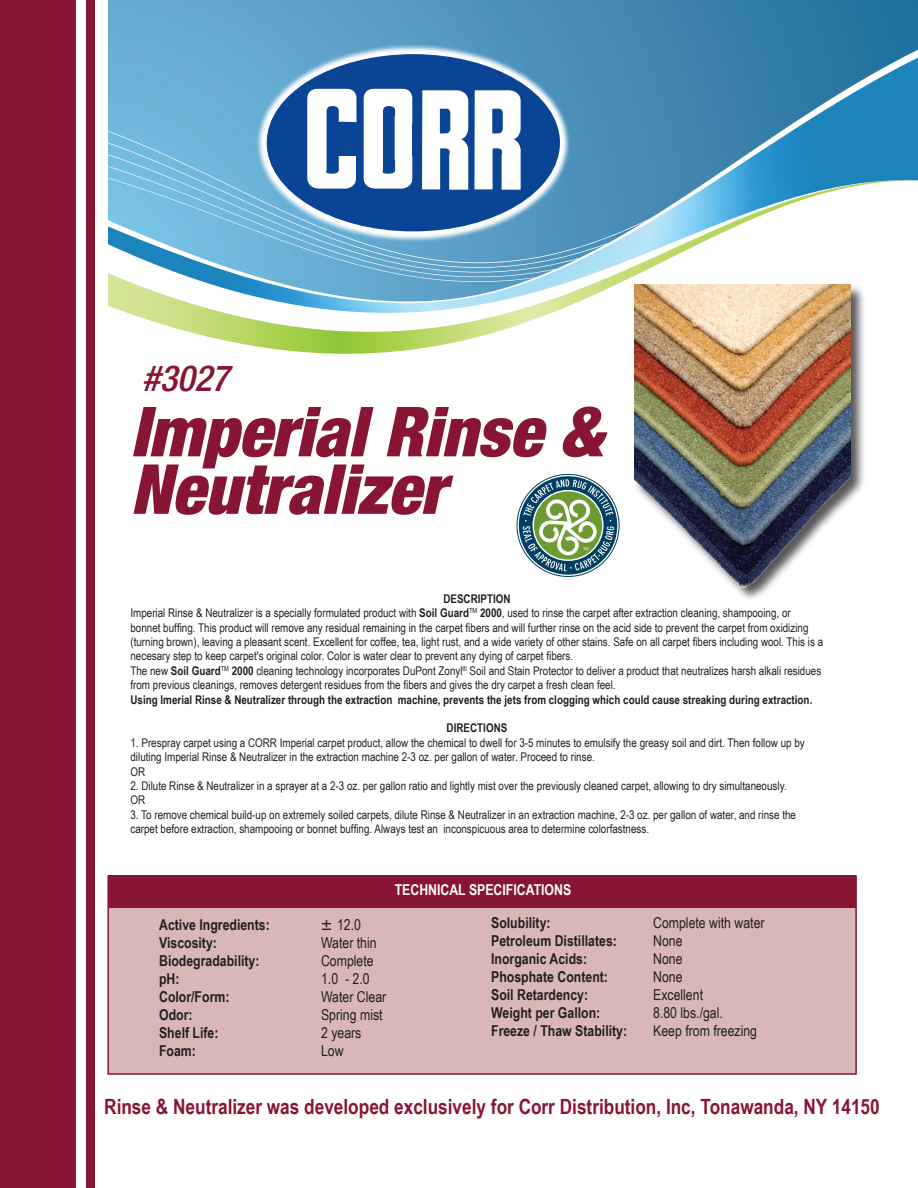
<style>
.page{position:relative;width:918px;height:1188px;background:#fff}
.page>*{position:absolute;margin:0;border:0;box-sizing:border-box;transform-origin:0 0}
.t1{font:italic 900 condensed 69px "Helvetica Neue";color:#881534}
.t2{font:italic 500 condensed 36px "Helvetica Neue";color:#881534}
.t3{font:700 21px "Arial Narrow";color:#881534}
.t4{font:700 15px "Arial Narrow";color:#231f20}
.t5{font:15px "Arial Narrow";color:#231f20}
.t6{font:700 15px "Arial Narrow";color:#fff}
.t7{font:12px/14.4px "Arial Narrow";color:#231f20}
.heading_1{font:700 12px "Arial Narrow";color:#231f20}
.s1{font-weight:700}
.s2{font-family:"Avant Garde";font-size:18px}
</style>
<div class="page">
<svg style="left:108px;top:0;width:810px;height:50px;background:#4990b9"></svg>
<svg style="left:108px;top:50px;width:810px;height:121px;background:#4994bf"></svg>
<svg style="left:108px;top:180px;width:810px;height:174px"></svg>
<svg style="left:256px;top:43px;width:315px;height:199px;background:#81b5d3"></svg>
<div style="left:267px;top:55px;width:292px;height:176px;background:#094594;border-radius:50%"></div>
<svg style="left:307px;top:88px;width:50px;height:101px"></svg>
<svg style="left:363px;top:88px;width:50px;height:101px"></svg>
<div style="left:395px;top:117px;width:17px;height:43px;background:#fff"></div>
<svg style="left:422px;top:90px;width:99px;height:100px"></svg>
<div style="left:107px;top:875px;width:750px;height:200px;background:#d9b7b7;border:2px solid #881534"></div>
<div style="left:108px;top:876px;width:747px;height:32px;background:#881534"></div>
<div style="left:0;top:0;width:76px;height:1188px;background:#881534"></div>
<div style="left:87px;top:0;width:8px;height:1188px;background:#881534"></div>
<div style="left:634px;top:284px;width:232px;height:318px;background:#231f20;opacity:.75"></div>
<img style="left:634px;top:285px;width:217px;height:317px">
<svg style="left:519px;top:476px;width:98px;height:99px"></svg>
<svg style="left:523px;top:479px;width:91px;height:92px"></svg>
<p class="t2" style="left:142px;top:357px;width:88px">#3027</p>
<p class="t1" style="left:130px;top:389px;width:473px">Imperial Rinse &amp;</p>
<p class="t1" style="left:130px;top:447px;width:316px">Neutralizer</p>
<p class="heading_1" style="left:443px;top:589px;width:69px">DESCRIPTION</p>
<p class="t7" style="left:130px;top:605px;width:694px">Imperial Rinse &amp; Neutralizer is a specially formulated product with <span class="s1">Soil Guard</span><sup>TM</sup> <span class="s1">2000</span>, used to rinse the carpet after extraction cleaning, shampooing, or bonnet buffing. This product will remove any residual remaining in the carpet fibers and will further rinse on the acid side to prevent the carpet from oxidizing (turning brown), leaving a pleasant scent. Excellent for coffee, tea, light rust, and a wide variety of other stains. Safe on all carpet fibers including wool. This is a necesary step to keep carpet's original color. Color is water clear to prevent any dying of carpet fibers.</p>
<p class="t7" style="left:130px;top:663px;width:692px">The new <span class="s1">Soil Guard</span><sup>TM</sup> <span class="s1">2000</span> cleaning technology incorporates DuPont Zonyl<sup>®</sup> Soil and Stain Protector to deliver a product that neutralizes harsh alkali residues from previous cleanings, removes detergent residues from the fibers and gives the dry carpet a fresh clean feel.</p>
<p class="heading_1" style="left:130px;top:690px;width:683px">Using Imerial Rinse &amp; Neutralizer through the extraction machine, prevents the jets from clogging which could cause streaking during extraction.</p>
<p class="heading_1" style="left:447px;top:719px;width:62px">DIRECTIONS</p>
<p class="t7" style="left:130px;top:735px;width:676px">1. Prespray carpet using a CORR Imperial carpet product, allow the chemical to dwell for 3-5 minutes to emulsify the greasy soil and dirt. Then follow up by diluting Imperial Rinse &amp; Neutralizer in the extraction machine 2-3 oz. per gallon of water. Proceed to rinse.</p>
<p class="t7" style="left:130px;top:764px;width:16px">OR</p>
<p class="t7" style="left:130px;top:778px;width:658px">2. Dilute Rinse &amp; Neutralizer in a sprayer at a 2-3 oz. per gallon ratio and lightly mist over the previously cleaned carpet, allowing to dry simultaneously.</p>
<p class="t7" style="left:130px;top:792px;width:16px">OR</p>
<p class="t7" style="left:130px;top:807px;width:667px">3. To remove chemical build-up on extremely soiled carpets, dilute Rinse &amp; Neutralizer in an extraction machine, 2-3 oz. per gallon of water, and rinse the carpet before extraction, shampooing or bonnet buffing. Always test an inconspicuous area to determine colorfastness.</p>
<p class="t6" style="left:395px;top:878px;width:178px">TECHNICAL SPECIFICATIONS</p>
<p class="t4" style="left:159px;top:913px;width:112px">Active Ingredients:</p>
<p class="t5" style="left:321px;top:913px;width:41px"><span class="s2">±</span> 12.0</p>
<p class="t4" style="left:159px;top:931px;width:59px">Viscosity:</p>
<p class="t5" style="left:321px;top:931px;width:57px">Water thin</p>
<p class="t4" style="left:159px;top:949px;width:102px">Biodegradability:</p>
<p class="t5" style="left:321px;top:949px;width:54px">Complete</p>
<p class="t4" style="left:159px;top:967px;width:22px">pH:</p>
<p class="t5" style="left:321px;top:967px;width:50px">1.0 - 2.0</p>
<p class="t4" style="left:159px;top:985px;width:72px">Color/Form:</p>
<p class="t5" style="left:321px;top:985px;width:67px">Water Clear</p>
<p class="t4" style="left:159px;top:1003px;width:35px">Odor:</p>
<p class="t5" style="left:321px;top:1003px;width:63px">Spring mist</p>
<p class="t4" style="left:159px;top:1021px;width:61px">Shelf Life:</p>
<p class="t5" style="left:321px;top:1021px;width:42px">2 years</p>
<p class="t4" style="left:159px;top:1039px;width:38px">Foam:</p>
<p class="t5" style="left:321px;top:1039px;width:24px">Low</p>
<p class="t4" style="left:491px;top:912px;width:61px">Solubility:</p>
<p class="t5" style="left:653px;top:912px;width:113px">Complete with water</p>
<p class="t4" style="left:491px;top:930px;width:127px">Petroleum Distillates:</p>
<p class="t5" style="left:653px;top:930px;width:31px">None</p>
<p class="t4" style="left:491px;top:948px;width:97px">Inorganic Acids:</p>
<p class="t5" style="left:653px;top:948px;width:31px">None</p>
<p class="t4" style="left:491px;top:966px;width:118px">Phosphate Content:</p>
<p class="t5" style="left:653px;top:966px;width:31px">None</p>
<p class="t4" style="left:491px;top:984px;width:99px">Soil Retardency:</p>
<p class="t5" style="left:653px;top:984px;width:51px">Excellent</p>
<p class="t4" style="left:491px;top:1002px;width:111px">Weight per Gallon:</p>
<p class="t5" style="left:653px;top:1002px;width:71px">8.80 lbs./gal.</p>
<p class="t4" style="left:491px;top:1020px;width:138px">Freeze / Thaw Stability:</p>
<p class="t5" style="left:653px;top:1020px;width:105px">Keep from freezing</p>
<p class="t3" style="left:104px;top:1091px;width:777px">Rinse &amp; Neutralizer was developed exclusively for Corr Distribution, Inc, Tonawanda, NY 14150</p>
</div>
